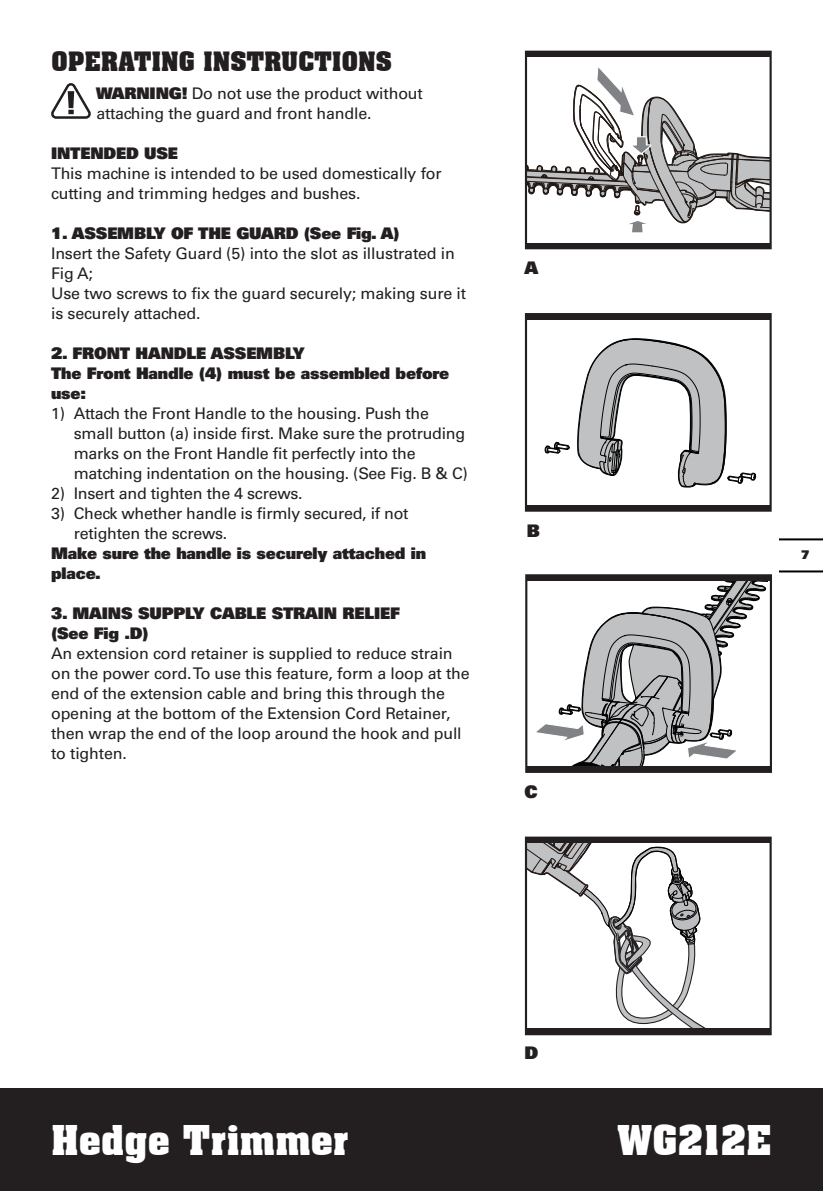
<style>
.page{position:relative;width:823px;height:1191px;background:#fff}
.page>*{position:absolute;margin:0;border:0;box-sizing:border-box;transform-origin:0 0}
.t1{font:700 40px "Aachen BT";letter-spacing:-.01em;color:#fff}
.t2{font:700 26px "Aachen BT";letter-spacing:-.01em;color:#231f20}
.t3{font:900 17.4px "Univers";color:#231f20}
.t4{font:16px/20px "Univers";letter-spacing:-.01em;color:#231f20}
.t5{font:900 16px/20px "Univers";letter-spacing:-.01em;color:#231f20}
.t6{font:900 12px "Univers";color:#231f20}
.s1{font-weight:900}
</style>
<div class="page">
<div style="left:0;top:1089px;width:822px;height:102px;background:#231f20"></div>
<hr style="left:779px;top:570px;width:43px;height:2px;background:#000">
<hr style="left:779px;top:538px;width:43px;height:2px;background:#000">
<svg style="left:51px;top:83px;width:40px;height:36px"></svg>
<svg style="left:527px;top:843px;width:179px;height:185px"></svg>
<svg style="left:544px;top:442px;width:25px;height:12px"></svg>
<svg style="left:527px;top:66px;width:241px;height:166px"></svg>
<svg style="left:536px;top:581px;width:231px;height:185px"></svg>
<svg style="left:577px;top:338px;width:178px;height:150px"></svg>
<div style="left:525px;top:574px;width:246px;height:199px;border:2px solid #231f20"></div>
<div style="left:526px;top:575px;width:244px;height:6px;background:#231f20"></div>
<div style="left:526px;top:766px;width:244px;height:6px;background:#231f20"></div>
<div style="left:524px;top:313px;width:247px;height:199px;border:2px solid #231f20"></div>
<div style="left:525px;top:314px;width:245px;height:5px;background:#231f20"></div>
<div style="left:525px;top:505px;width:245px;height:5px;background:#231f20"></div>
<div style="left:524px;top:51px;width:247px;height:198px;border:2px solid #231f20"></div>
<div style="left:525px;top:52px;width:245px;height:5px;background:#231f20"></div>
<div style="left:525px;top:243px;width:245px;height:5px;background:#231f20"></div>
<div style="left:524px;top:836px;width:247px;height:199px;border:2px solid #231f20"></div>
<div style="left:525px;top:837px;width:245px;height:6px;background:#231f20"></div>
<div style="left:525px;top:1028px;width:245px;height:6px;background:#231f20"></div>
<h2 class="t2" style="left:51px;top:45px;width:342px">OPERATING INSTRUCTIONS</h2>
<p class="t5" style="left:96px;top:83px;width:29px">Warning</p>
<p class="t4" style="left:96px;top:83px;width:328px;text-indent:85px"><span class="s1">!</span> Do not use the product without attaching the guard and front handle.</p>
<p class="t5" style="left:51px;top:143px;width:128px">Intended Use</p>
<p class="t4" style="left:51px;top:163px;width:392px">This machine is intended to be used domestically for cutting and trimming hedges and bushes.</p>
<p class="t5" style="left:51px;top:223px;width:350px">1. ASSEMBLY OF THE GUARD (See Fig. A)</p>
<p class="t4" style="left:51px;top:243px;width:416px">Insert the Safety Guard (5) into the slot as illustrated in Fig A;<br>Use two screws to fix the guard securely; making sure it is securely attached.</p>
<p class="t5" style="left:51px;top:343px;width:399px">2. FRONT HANDLE ASSEMBLY<br>The Front Handle (4) must be assembled before use:</p>
<p class="t4" style="left:74px;top:403px;width:395px;text-indent:-23px">1) Attach the Front Handle to the housing. Push the small button (a) inside first. Make sure the protruding marks on the Front Handle fit perfectly into the matching indentation on the housing. (See Fig. B &amp; C)</p>
<p class="t4" style="left:51px;top:483px;width:253px">2) Insert and tighten the 4 screws.</p>
<p class="t4" style="left:74px;top:503px;width:336px;text-indent:-23px">3) Check whether handle is firmly secured, if not retighten the screws.</p>
<p class="t5" style="left:51px;top:543px;width:376px">Make sure the handle is securely attached in place.</p>
<p class="t5" style="left:51px;top:603px;width:340px">3. MAINS SUPPLY CABLE STRAIN RELIEF (See Fig .D)</p>
<p class="t4" style="left:51px;top:643px;width:420px">An extension cord retainer is supplied to reduce strain on the power cord. To use this feature, form a loop at the end of the extension cable and bring this through the opening at the bottom of the Extension Cord Retainer, then wrap the end of the loop around the hook and pull to tighten.</p>
<p class="t3" style="left:524px;top:256px;width:15px">A</p>
<p class="t3" style="left:526px;top:519px;width:15px">B</p>
<p class="t3" style="left:524px;top:780px;width:15px">C</p>
<p class="t6" style="left:800px;top:546px;width:10px">7</p>
<p class="t3" style="left:524px;top:1041px;width:15px">D</p>
<h1 class="t1" style="left:51px;top:1115px;width:299px">Hedge Trimmer</h1>
<h1 class="t1" style="left:616px;top:1115px;width:156px">WG212E</h1>
</div>
